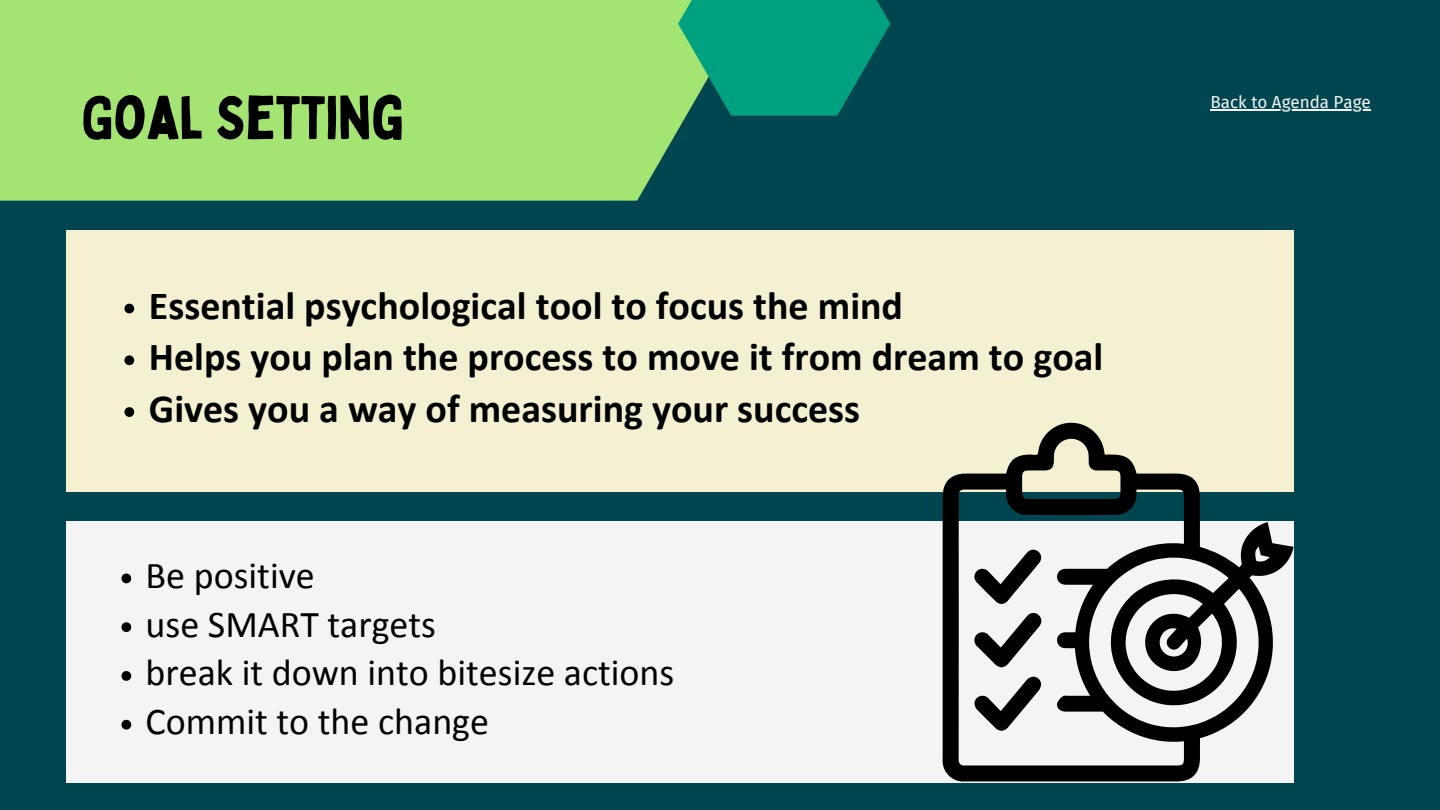
<style>
.page{position:relative;width:1440px;height:810px;background:#004651}
.page>*{position:absolute;margin:0;border:0;box-sizing:border-box;transform-origin:0 0}
.t1{font:60px "Bobby Jones";letter-spacing:-.01em;color:#000}
.t2{font:700 40px "Calibri";color:#000}
.t3{font:38px "Calibri";color:#000}
.t4{font:17px "Fira Sans";color:#f4f4f4}
</style>
<div class="page">
<div style="left:66px;top:230px;width:1228px;height:262px;background:#f4f0d2"></div>
<svg style="left:124px;top:304px;width:10px;height:9px"></svg>
<svg style="left:124px;top:355px;width:10px;height:10px"></svg>
<svg style="left:124px;top:407px;width:10px;height:10px"></svg>
<div style="left:0;top:0;width:779px;height:201px;background:#a4e473"></div>
<svg style="left:678px;top:0;width:212px;height:116px;fill:#00a181"></svg>
<div style="left:66px;top:521px;width:1228px;height:261px;background:#f4f4f4"></div>
<svg style="left:121px;top:574px;width:10px;height:9px"></svg>
<svg style="left:121px;top:622px;width:10px;height:10px"></svg>
<svg style="left:121px;top:671px;width:10px;height:10px"></svg>
<svg style="left:121px;top:720px;width:10px;height:10px"></svg>
<svg style="left:943px;top:423px;width:351px;height:359px"></svg>
<hr style="left:1210px;top:110px;width:161px;height:1px;background:#f4f4f4">
<p class="t1" style="left:81px;top:80px;width:325px">GOAL SETTING</p>
<p class="t4" style="left:1210px;top:92px;width:162px">Back to Agenda Page</p>
<p class="t2" style="left:149px;top:289px;width:756px">Essential psychological tool to focus the mind</p>
<p class="t2" style="left:149px;top:340px;width:956px">Helps you plan the process to move it from dream to goal</p>
<p class="t2" style="left:149px;top:392px;width:713px">Gives you a way of measuring your success</p>
<p class="t3" style="left:146px;top:559px;width:171px">Be positive</p>
<p class="t3" style="left:146px;top:608px;width:292px">use SMART targets</p>
<p class="t3" style="left:146px;top:657px;width:530px">break it down into bitesize actions</p>
<p class="t3" style="left:146px;top:706px;width:345px">Commit to the change</p>
</div>
